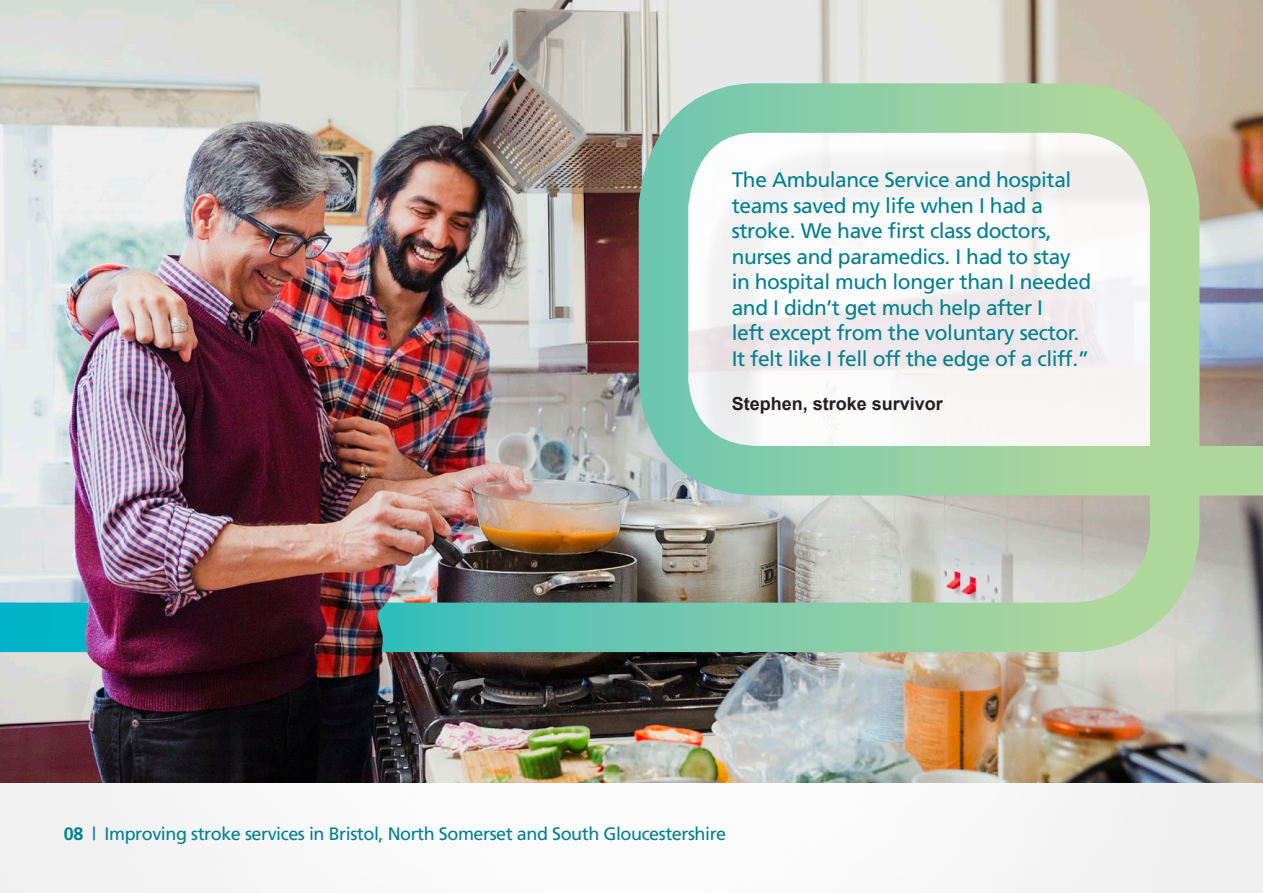
<style>
.page{position:relative;width:1263px;height:893px;background:#fff}
.page>*{position:absolute;margin:0;border:0;box-sizing:border-box;transform-origin:0 0}
.t1{font:21px/25.5px "Frutiger";letter-spacing:-.02em;color:#018091}
.t2{font:18px "Frutiger";letter-spacing:-.025em;color:#018091}
.t3{font:700 18px "Arial";color:#231f20}
.s1{font-weight:700}
</style>
<div class="page">
<img style="left:0;top:782px;width:1263px;height:111px">
<img style="left:0;top:0;width:1263px;height:782px">
<div style="left:60px;top:143px;width:1203px;height:588px;background:#231f20;opacity:.05"></div>
<img style="left:0;top:59px;width:1263px;height:618px">
<img style="left:64px;top:110px;width:469px;height:672px">
<p class="t1" style="left:732px;top:167px;width:361px">The Ambulance Service and hospital teams saved my life when I had a stroke. We have first class doctors, nurses and paramedics. I had to stay in hospital much longer than I needed and I didn’t get much help after I<br>left except from the voluntary sector.<br>It felt like I fell off the edge of a cliff.”</p>
<p class="t3" style="left:732px;top:391px;width:213px">Stephen, stroke survivor</p>
<p class="t2" style="left:64px;top:823px;width:664px"><span class="s1">08</span> | Improving stroke services in Bristol, North Somerset and South Gloucestershire</p>
</div>
